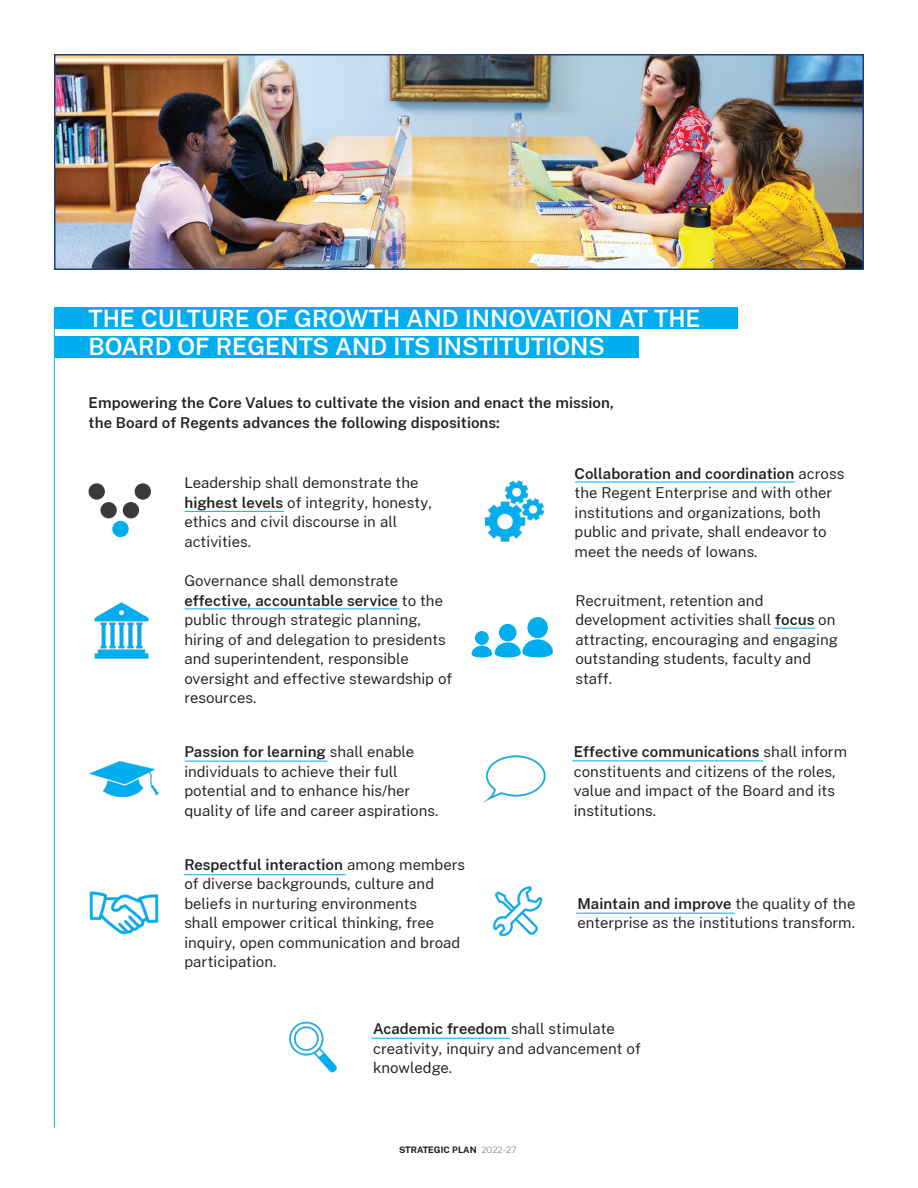
<style>
.page{position:relative;width:918px;height:1188px;background:#fff}
.page>*{position:absolute;margin:0;border:0;box-sizing:border-box;transform-origin:0 0}
.t1{font:600 24px/28.8px "Cheyenne Sans";color:#fff}
.t2{font:15px/19.5px "Cheyenne Sans";color:#231f20}
.t3{font:600 15px/19.5px "Cheyenne Sans";color:#231f20}
.t4{font:700 9px "Cheyenne Sans";color:#231f20}
.s1{font-weight:600}
.s2{font-weight:400;color:#969697}
</style>
<div class="page">
<div style="left:54px;top:308px;width:684px;height:21px;background:#00aeef"></div>
<div style="left:55px;top:336px;width:583px;height:22px;background:#00aeef"></div>
<div style="left:89px;top:483px;width:16px;height:17px;background:#393b3b;border-radius:50%"></div>
<div style="left:100px;top:502px;width:17px;height:16px;background:#393b3b;border-radius:50%"></div>
<div style="left:135px;top:483px;width:16px;height:17px;background:#393b3b;border-radius:50%"></div>
<div style="left:123px;top:502px;width:16px;height:16px;background:#393b3b;border-radius:50%"></div>
<div style="left:112px;top:521px;width:17px;height:16px;background:#00aeef;border-radius:50%"></div>
<img style="left:94px;top:602px;width:55px;height:57px">
<img style="left:90px;top:762px;width:69px;height:35px">
<img style="left:90px;top:891px;width:69px;height:43px">
<img style="left:289px;top:1021px;width:48px;height:52px">
<img style="left:485px;top:480px;width:59px;height:62px">
<div style="left:475px;top:631px;width:14px;height:14px;background:#00aeef;border-radius:50%"></div>
<div style="left:499px;top:624px;width:18px;height:17px;background:#00aeef;border-radius:50%"></div>
<div style="left:527px;top:617px;width:21px;height:21px;background:#00aeef;border-radius:50%"></div>
<svg style="left:472px;top:639px;width:81px;height:19px"></svg>
<img style="left:482px;top:755px;width:64px;height:48px">
<img style="left:493px;top:886px;width:50px;height:51px">
<img style="left:57px;top:57px;width:804px;height:210px">
<div style="left:54px;top:54px;width:810px;height:216px;border:2px solid #223c7c"></div>
<hr style="left:54px;top:310px;width:1px;height:818px;background:#00aeef">
<hr style="left:372px;top:1038px;width:138px;height:1px;background:#00aeef">
<hr style="left:576px;top:913px;width:159px;height:1px;background:#00aeef">
<hr style="left:184px;top:874px;width:162px;height:1px;background:#00aeef">
<hr style="left:185px;top:761px;width:142px;height:1px;background:#00aeef">
<hr style="left:572px;top:760px;width:191px;height:1px;background:#00aeef">
<hr style="left:774px;top:628px;width:41px;height:1px;background:#00aeef">
<hr style="left:575px;top:482px;width:220px;height:1px;background:#00aeef">
<hr style="left:185px;top:511px;width:99px;height:1px;background:#00aeef">
<hr style="left:185px;top:609px;width:215px;height:1px;background:#00aeef">
<h1 class="t1" style="left:89px;top:303px;width:614px">THE CULTURE OF GROWTH AND INNOVATION AT THE<br>BOARD OF REGENTS AND ITS INSTITUTIONS</h1>
<p class="t3" style="left:89px;top:393px;width:527px">Empowering the Core Values to cultivate the vision and enact the mission, the Board of Regents advances the following dispositions:</p>
<p class="t2" style="left:184px;top:473px;width:249px">Leadership shall demonstrate the <span class="s1">highest levels</span> of integrity, honesty, ethics and civil discourse in all activities.</p>
<p class="t2" style="left:184px;top:571px;width:270px">Governance shall demonstrate <span class="s1">effective, accountable service</span> to the public through strategic planning, hiring of and delegation to presidents and superintendent, responsible oversight and effective stewardship of resources.</p>
<p class="t2" style="left:184px;top:742px;width:256px"><span class="s1">Passion for learning</span> shall enable individuals to achieve their full potential and to enhance his/her quality of life and career aspirations.</p>
<p class="t2" style="left:184px;top:854px;width:282px"><span class="s1">Respectful interaction</span> among members of diverse backgrounds, culture and beliefs in nurturing environments<br>shall empower critical thinking, free inquiry, open communication and broad participation.</p>
<p class="t2" style="left:575px;top:463px;width:271px"><span class="s1">Collaboration and coordination</span> across the Regent Enterprise and with other institutions and organizations, both public and private, shall endeavor to meet the needs of Iowans.</p>
<p class="t2" style="left:575px;top:590px;width:264px">Recruitment, retention and development activities shall <span class="s1">focus</span> on attracting, encouraging and engaging outstanding students, faculty and staff.</p>
<p class="t2" style="left:574px;top:742px;width:275px"><span class="s1">Effective communications</span> shall inform constituents and citizens of the roles, value and impact of the Board and its institutions.</p>
<p class="t2" style="left:577px;top:893px;width:279px"><span class="s1">Maintain and improve</span> the quality of the enterprise as the institutions transform.</p>
<p class="t2" style="left:373px;top:1019px;width:269px"><span class="s1">Academic freedom</span> shall stimulate creativity, inquiry and advancement of knowledge.</p>
<p class="t4" style="left:399px;top:1144px;width:119px">STRATEGIC PLAN <span class="s2">2022-27</span></p>
</div>
